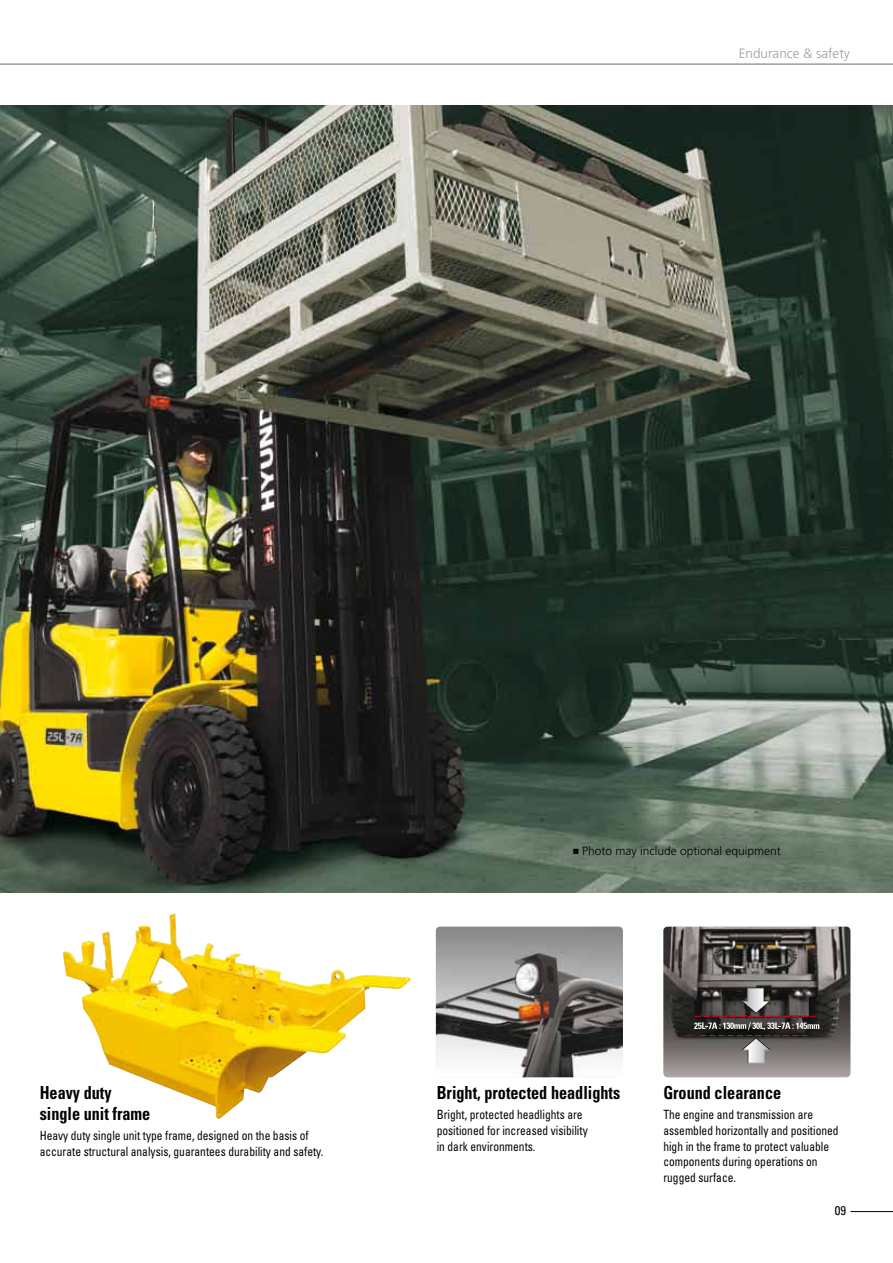
<style>
.page{position:relative;width:893px;height:1263px;background:#fff}
.page>*{position:absolute;margin:0;border:0;box-sizing:border-box;transform-origin:0 0}
.t1{font:700 condensed 18px/21px "Univers LT Std";color:#000;scale:.9 1}
.t2{font:300 13.5px "Frutiger LT Std";color:#9c9e9f}
.t3{font:condensed 12.75px/15.8px "Univers LT Std";color:#000;scale:.9 1}
.t4{font:condensed 12.75px "Univers LT Std";color:#000}
.t5{font:300 12px "Frutiger";color:#000}
</style>
<div class="page">
<hr style="left:0;top:63px;width:893px;height:2px;background:#9c9e9f">
<img style="left:663px;top:927px;width:187px;height:150px">
<img style="left:436px;top:927px;width:187px;height:150px">
<svg style="left:694px;top:988px;width:125px;height:76px"></svg>
<img style="left:63px;top:913px;width:348px;height:206px">
<img style="left:0;top:106px;width:893px;height:787px">
<hr style="left:850px;top:1211px;width:43px;height:1px;background:#000">
<p class="t2" style="left:739px;top:45px;width:113px">Endurance &amp; safety</p>
<h1 class="t1" style="left:40px;top:1082px;width:124px">Heavy duty single unit frame</h1>
<p class="t3" style="left:40px;top:1127px;width:317px">Heavy duty single unit type frame, designed on the basis of accurate structural analysis, guarantees durability and safety.</p>
<p class="t5" style="left:573px;top:844px;width:209px">■ Photo may include optional equipment</p>
<h1 class="t1" style="left:437px;top:1082px;width:205px">Bright, protected headlights</h1>
<p class="t3" style="left:437px;top:1106px;width:169px">Bright, protected headlights are positioned for increased visibility in dark environments.</p>
<h1 class="t1" style="left:663px;top:1082px;width:132px">Ground clearance</h1>
<p class="t3" style="left:663px;top:1106px;width:196px">The engine and transmission are assembled horizontally and positioned high in the frame to protect valuable components during operations on rugged surface.</p>
<p class="t4" style="left:835px;top:1202px;width:13px">09</p>
</div>
